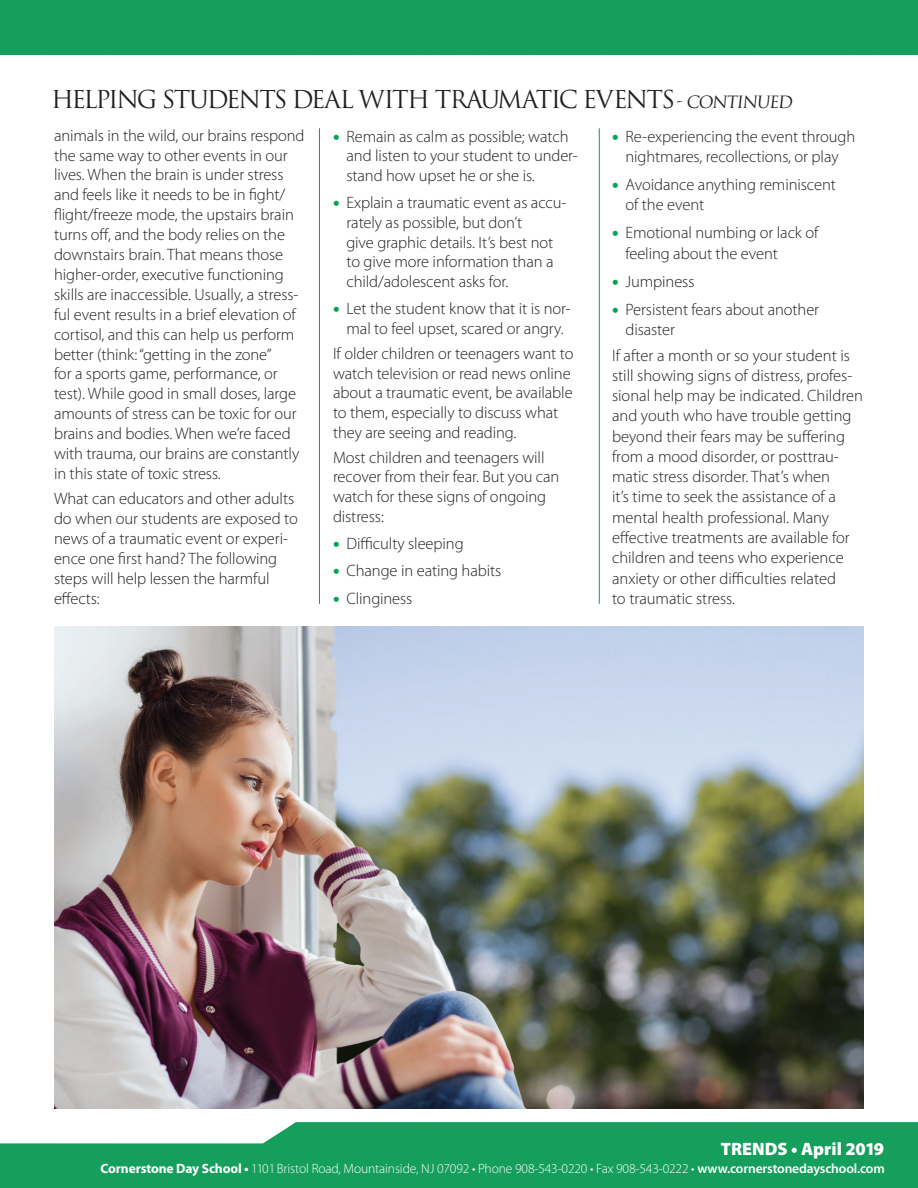
<style>
.page{position:relative;width:918px;height:1188px;background:#fff}
.page>*{position:absolute;margin:0;border:0;box-sizing:border-box;transform-origin:0 0}
.head{font:24px "Trajan Pro";letter-spacing:-.09em;color:#231f20}
.t1{font:900 18px "Myriad Pro";color:#fff}
.body{font:300 16.5px/20px "Myriad Pro";letter-spacing:-.005em;color:#231f20}
.t2{font:300 13.5px "Myriad Pro";letter-spacing:-.01em;color:#fff}
.s1{font-size:16.5px}
.s2{font-weight:900;font-size:18px;color:#00a54c}
.s3{font-weight:700}
.s4{font-weight:600}
</style>
<div class="page">
<img style="left:0;top:1122px;width:918px;height:66px">
<div style="left:0;top:0;width:918px;height:55px;background:#159e5c"></div>
<hr style="left:319px;top:128px;width:1px;height:476px;background:#00a54c">
<hr style="left:599px;top:128px;width:1px;height:476px;background:#00a54c">
<img style="left:54px;top:626px;width:810px;height:482px">
<p class="head" style="left:51px;top:84px;width:745px">HELPING STUDENTS DEAL WITH TRAUMATIC EVENTS <span class="s1">- CONTINUED</span></p>
<p class="body" style="left:346px;top:126px;width:233px;text-indent:-14px"><span class="s2">•</span> Remain as calm as possible; watch and listen to your student to under&shy;stand how upset he or she is.</p>
<p class="body" style="left:346px;top:193px;width:222px;text-indent:-14px"><span class="s2">•</span> Explain a traumatic event as accu&shy;rately as possible, but don’t<br>give graphic details. It’s best not to give more information than a child/adolescent asks for.</p>
<p class="body" style="left:333px;top:299px;width:239px;text-align:center"><span class="s2">•</span> Let the student know that it is nor&shy;mal to feel upset, scared or angry.</p>
<p class="body" style="left:333px;top:344px;width:242px">If older children or teenagers want to watch television or read news online about a traumatic event, be available to them, especially to discuss what they are seeing and reading.</p>
<p class="body" style="left:333px;top:447px;width:228px">Most children and teenagers will recover from their fear. But you can watch for these signs of ongoing distress:</p>
<p class="body" style="left:333px;top:533px;width:132px"><span class="s2">•</span> Difficulty sleeping</p>
<p class="body" style="left:333px;top:561px;width:170px"><span class="s2">•</span> Change in eating habits</p>
<p class="body" style="left:333px;top:588px;width:81px"><span class="s2">•</span> Clinginess</p>
<p class="body" style="left:54px;top:125px;width:252px">animals in the wild, our brains respond the same way to other events in our lives. When the brain is under stress and feels like it needs to be in fight/ flight/freeze mode, the upstairs brain turns off, and the body relies on the downstairs brain. That means those higher-order, executive functioning skills are inaccessible. Usually, a stress&shy;ful event results in a brief elevation of cortisol, and this can help us perform better (think: “getting in the zone”<br>for a sports game, performance, or test). While good in small doses, large amounts of stress can be toxic for our brains and bodies. When we’re faced with trauma, our brains are constantly in this state of toxic stress.</p>
<p class="body" style="left:54px;top:489px;width:245px">What can educators and other adults do when our students are exposed to news of a traumatic event or experi&shy;ence one first hand? The following steps will help lessen the harmful effects:</p>
<p class="body" style="left:612px;top:126px;width:245px;text-align:center"><span class="s2">•</span> Re-experiencing the event through nightmares, recollections, or play</p>
<p class="body" style="left:626px;top:174px;width:212px;text-indent:-14px"><span class="s2">•</span> Avoidance anything reminiscent of the event</p>
<p class="body" style="left:626px;top:223px;width:194px;text-indent:-14px"><span class="s2">•</span> Emotional numbing or lack of feeling about the event</p>
<p class="body" style="left:612px;top:271px;width:84px"><span class="s2">•</span> Jumpiness</p>
<p class="body" style="left:626px;top:299px;width:195px;text-indent:-14px"><span class="s2">•</span> Persistent fears about another disaster</p>
<p class="body" style="left:612px;top:345px;width:252px">If after a month or so your student is still showing signs of distress, profes&shy;sional help may be indicated. Children and youth who have trouble getting beyond their fears may be suffering from a mood disorder, or posttrau&shy;matic stress disorder. That’s when<br>it’s time to seek the assistance of a mental health professional. Many effective treatments are available for children and teens who experience anxiety or other difficulties related<br>to traumatic stress.</p>
<p class="t1" style="left:721px;top:1137px;width:165px">TRENDS • April 2019</p>
<p class="t2" style="left:101px;top:1161px;width:786px"><span class="s3">Cornerstone Day School •</span> 1101 Bristol Road, Mountainside, NJ 07092 • Phone 908-543-0220 • Fax 908-543-0222 • <span class="s4">www.cornerstonedayschool.com</span></p>
</div>
